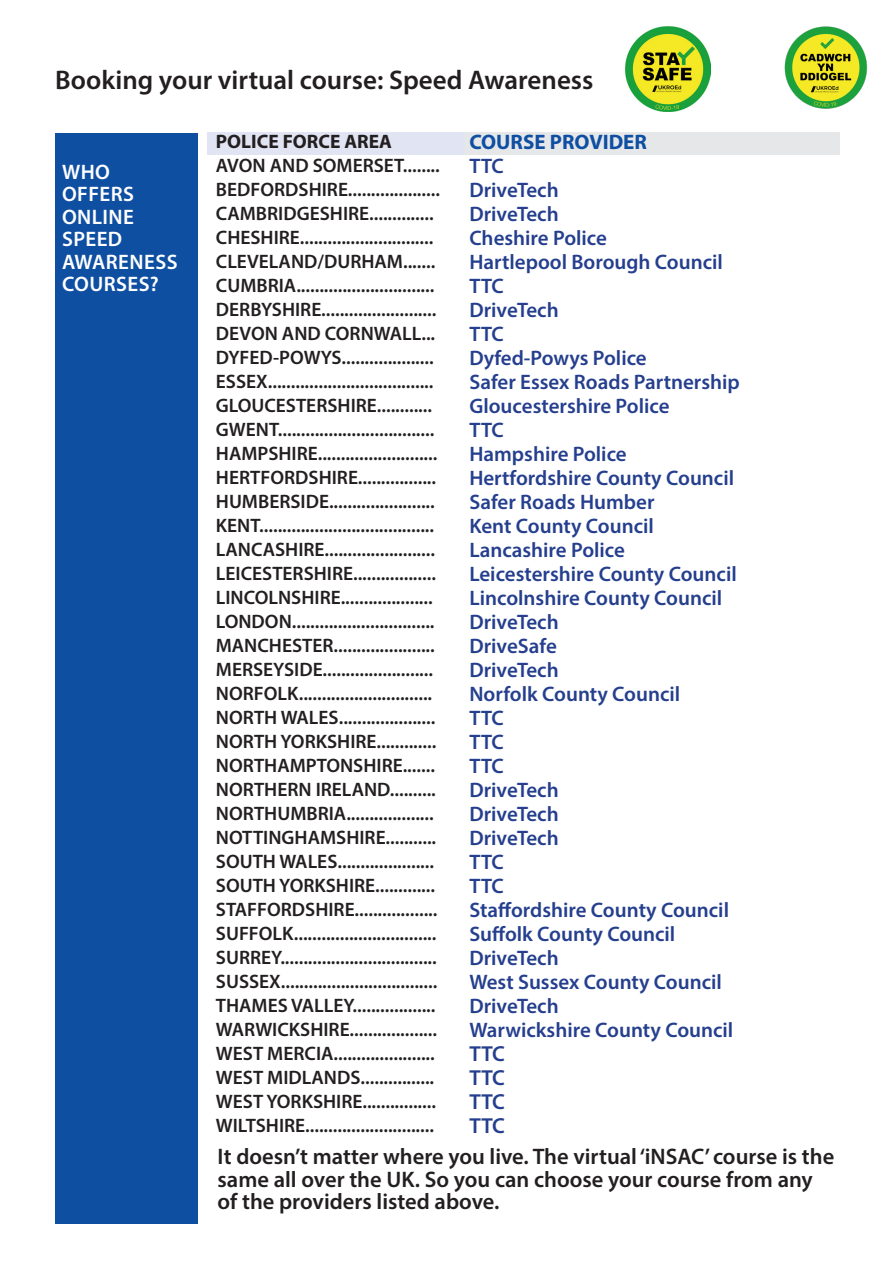
<style>
.page{position:relative;width:893px;height:1263px;background:#fff}
.page>*{position:absolute;margin:0;border:0;box-sizing:border-box;transform-origin:0 0}
.t1{font:600 27px "Myriad Pro";color:#231f20}
.t2{font:600 22.5px/22.5px "Myriad Pro";color:#231f20}
.t3{font:600 21.75px "Myriad Pro";color:#253f8e}
.t4{font:600 21px "Myriad Pro";color:#253f8e}
.t5{font:600 21px/22.5px "Myriad Pro";letter-spacing:.02em;color:#fff}
.t6{font:700 21px "Myriad Pro";color:#0f4fa2}
.t7{font:600 19.5px/24px "Myriad Pro";color:#231f20;text-align:justify}
.t8{font:700 19.5px "Myriad Pro";color:#231f20}
</style>
<div class="page">
<div style="left:208px;top:132px;width:258px;height:22px;background:#e1e4f2"></div>
<div style="left:466px;top:132px;width:374px;height:22px;background:#e6e7e9"></div>
<div style="left:55px;top:133px;width:143px;height:1091px;background:#0f4fa2"></div>
<img style="left:625px;top:27px;width:85px;height:85px">
<img style="left:784px;top:26px;width:84px;height:83px">
<p class="t1" style="left:55px;top:63px;width:540px">Booking your virtual course: Speed Awareness</p>
<p class="t8" style="left:216px;top:129px;width:178px">POLICE FORCE AREA</p>
<p class="t7" style="left:216px;top:153px;width:226px">AVON AND SOMERSET........<br>BEDFORDSHIRE....................<br>CAMBRIDGESHIRE..............</p>
<p class="t7" style="left:216px;top:225px;width:219px">CHESHIRE.............................</p>
<p class="t7" style="left:216px;top:249px;width:221px">CLEVELAND/DURHAM.......</p>
<p class="t7" style="left:216px;top:273px;width:220px">CUMBRIA..............................</p>
<p class="t7" style="left:216px;top:297px;width:222px">DERBYSHIRE.........................</p>
<p class="t7" style="left:216px;top:321px;width:221px">DEVON AND CORNWALL...</p>
<p class="t7" style="left:216px;top:345px;width:219px">DYFED-POWYS....................</p>
<p class="t7" style="left:216px;top:369px;width:219px">ESSEX....................................</p>
<p class="t7" style="left:216px;top:393px;width:218px">GLOUCESTERSHIRE............</p>
<p class="t7" style="left:216px;top:417px;width:220px">GWENT..................................</p>
<p class="t7" style="left:216px;top:441px;width:223px">HAMPSHIRE..........................</p>
<p class="t7" style="left:216px;top:465px;width:222px">HERTFORDSHIRE.................</p>
<p class="t7" style="left:216px;top:489px;width:220px">HUMBERSIDE.......................</p>
<p class="t7" style="left:216px;top:513px;width:220px">KENT......................................</p>
<p class="t7" style="left:216px;top:537px;width:221px">LANCASHIRE........................</p>
<p class="t7" style="left:216px;top:561px;width:222px">LEICESTERSHIRE..................</p>
<p class="t7" style="left:216px;top:585px;width:218px">LINCOLNSHIRE....................</p>
<p class="t7" style="left:216px;top:609px;width:220px">LONDON...............................</p>
<p class="t7" style="left:216px;top:633px;width:220px">MANCHESTER......................</p>
<p class="t7" style="left:216px;top:657px;width:219px">MERSEYSIDE........................</p>
<p class="t7" style="left:216px;top:681px;width:218px">NORFOLK.............................</p>
<p class="t7" style="left:216px;top:705px;width:221px">NORTH WALES.....................</p>
<p class="t7" style="left:216px;top:729px;width:222px;text-align:left">NORTH YORKSHIRE.............<br>NORTHAMPTONSHIRE.......<br>NORTHERN IRELAND..........<br>NORTHUMBRIA...................<br>NOTTINGHAMSHIRE...........</p>
<p class="t7" style="left:216px;top:849px;width:220px">SOUTH WALES.....................</p>
<p class="t7" style="left:216px;top:873px;width:221px">SOUTH YORKSHIRE.............</p>
<p class="t7" style="left:216px;top:897px;width:223px">STAFFORDSHIRE..................</p>
<p class="t7" style="left:216px;top:921px;width:222px">SUFFOLK...............................</p>
<p class="t7" style="left:216px;top:945px;width:222px">SURREY..................................</p>
<p class="t7" style="left:216px;top:969px;width:223px">SUSSEX..................................</p>
<p class="t7" style="left:216px;top:993px;width:221px">THAMES VALLEY..................</p>
<p class="t7" style="left:216px;top:1017px;width:223px">WARWICKSHIRE...................</p>
<p class="t7" style="left:216px;top:1041px;width:220px">WEST MERCIA......................</p>
<p class="t7" style="left:216px;top:1065px;width:220px">WEST MIDLANDS................</p>
<p class="t7" style="left:216px;top:1089px;width:222px">WEST YORKSHIRE................</p>
<p class="t7" style="left:216px;top:1113px;width:220px">WILTSHIRE............................</p>
<p class="t6" style="left:469px;top:128px;width:179px">COURSE PROVIDER</p>
<p class="t4" style="left:469px;top:153px;width:36px">TTC</p>
<p class="t4" style="left:469px;top:177px;width:91px">DriveTech</p>
<p class="t4" style="left:469px;top:201px;width:91px">DriveTech</p>
<p class="t4" style="left:469px;top:225px;width:139px">Cheshire Police</p>
<p class="t4" style="left:469px;top:249px;width:255px">Hartlepool Borough Council</p>
<p class="t4" style="left:469px;top:273px;width:36px">TTC</p>
<p class="t4" style="left:469px;top:297px;width:91px">DriveTech</p>
<p class="t4" style="left:469px;top:321px;width:36px">TTC</p>
<p class="t4" style="left:469px;top:345px;width:179px">Dyfed-Powys Police</p>
<p class="t4" style="left:469px;top:369px;width:272px">Safer Essex Roads Partnership</p>
<p class="t4" style="left:469px;top:393px;width:202px">Gloucestershire Police</p>
<p class="t4" style="left:469px;top:417px;width:36px">TTC</p>
<p class="t4" style="left:469px;top:441px;width:159px">Hampshire Police</p>
<p class="t4" style="left:469px;top:465px;width:266px">Hertfordshire County Council</p>
<p class="t4" style="left:469px;top:489px;width:187px">Safer Roads Humber</p>
<p class="t4" style="left:469px;top:513px;width:186px">Kent County Council</p>
<p class="t4" style="left:469px;top:537px;width:157px">Lancashire Police</p>
<p class="t4" style="left:469px;top:561px;width:269px">Leicestershire County Council</p>
<p class="t4" style="left:469px;top:585px;width:254px">Lincolnshire County Council</p>
<p class="t4" style="left:469px;top:609px;width:91px">DriveTech</p>
<p class="t4" style="left:469px;top:633px;width:89px">DriveSafe</p>
<p class="t4" style="left:469px;top:657px;width:91px">DriveTech</p>
<p class="t4" style="left:469px;top:681px;width:212px">Norfolk County Council</p>
<p class="t4" style="left:469px;top:705px;width:36px">TTC</p>
<p class="t4" style="left:469px;top:729px;width:36px">TTC</p>
<p class="t4" style="left:469px;top:753px;width:36px">TTC</p>
<p class="t4" style="left:469px;top:777px;width:91px">DriveTech</p>
<p class="t4" style="left:469px;top:801px;width:91px">DriveTech</p>
<p class="t4" style="left:469px;top:825px;width:91px">DriveTech</p>
<p class="t4" style="left:469px;top:849px;width:36px">TTC</p>
<p class="t4" style="left:469px;top:873px;width:36px">TTC</p>
<p class="t4" style="left:469px;top:897px;width:261px">Staffordshire County Council</p>
<p class="t4" style="left:469px;top:921px;width:208px">Suffolk County Council</p>
<p class="t4" style="left:469px;top:945px;width:91px">DriveTech</p>
<p class="t4" style="left:469px;top:969px;width:254px">West Sussex County Council</p>
<p class="t4" style="left:469px;top:993px;width:91px">DriveTech</p>
<p class="t4" style="left:469px;top:1017px;width:265px">Warwickshire County Council</p>
<p class="t3" style="left:469px;top:1040px;width:37px">TTC</p>
<p class="t3" style="left:469px;top:1064px;width:37px">TTC</p>
<p class="t3" style="left:469px;top:1088px;width:37px">TTC</p>
<p class="t3" style="left:469px;top:1112px;width:37px">TTC</p>
<p class="t5" style="left:62px;top:160px;width:49px">WHO</p>
<p class="t5" style="left:62px;top:183px;width:117px">OFFERS<br>ONLINE<br>SPEED<br>AWARENESS<br>COURSES?</p>
<p class="t2" style="left:218px;top:1145px;width:618px">It doesn’t matter where you live. The virtual ‘iNSAC’ course is the same all over the UK. So you can choose your course from any of the providers listed above.</p>
</div>
